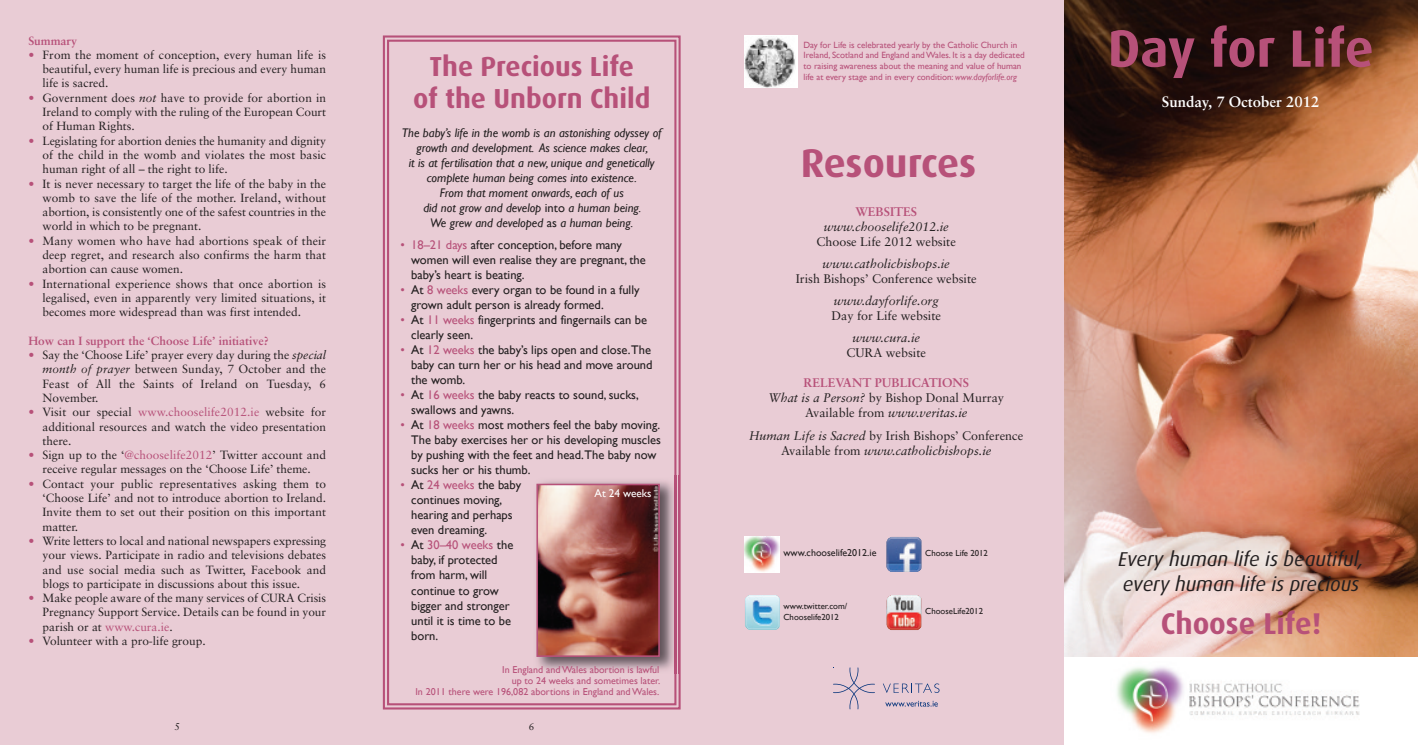
<style>
.page{position:relative;width:1418px;height:745px;background:#fff}
.page>*{position:absolute;margin:0;border:0;box-sizing:border-box;transform-origin:0 0}
.t1{font:700 52.5px "Dax";color:#b75179}
.t2{font:700 40px "Dax";letter-spacing:-.005em;color:#b75179}
.t3{font:700 30px "Dax";color:#b75179}
.t4{font:700 27.5px/32.5px "Dax";color:#b75179;text-align:center}
.t5{font:italic 20px/25px "Dax";color:#231f20}
.t6{font:700 15px "Sabon";color:#fff}
.t7{font:12.5px/15px "Gill Sans";color:#231f20}
.t8{font:italic 12.5px/15px "Gill Sans";color:#231f20;text-align:center}
.t9{font:12.5px/15px "Sabon";color:#231f20;text-align:center}
.t10{font:italic 12.5px/15px "Sabon";color:#231f20;text-align:center}
.t11{font:700 12.5px "Sabon";color:#b75179}
.t12{font:11.88px/14.2px "Sabon";color:#231f20;text-align:justify}
.t13{font:700 11.88px "Sabon";color:#b75179}
.t14{font:11.25px "Gill Sans";color:#fff}
.t15{font:10px/11.2px "Gill Sans";color:#b75179;text-align:right}
.t16{font:10px "Gill Sans";color:#231f20}
.t17{font:10px "Sabon";color:#231f20}
.t18{font:9px/10.9px "Gill Sans";color:#b75179}
.t19{font:8.75px/10.5px "Gill Sans";color:#231f20}
.s1{color:#b75179}
.s2{font-style:italic}
.s3{font-style:normal}
.s4{font-weight:700;color:#b75179}
</style>
<div class="page">
<div style="left:0;top:0;width:1417px;height:744px;background:#e9ccd5"></div>
<img style="left:1064px;top:0;width:353px;height:656px">
<div style="left:383px;top:35px;width:297px;height:674px;border:2px solid #b75179"></div>
<div style="left:387px;top:40px;width:289px;height:664px;border:2px solid #b75179"></div>
<div style="left:1064px;top:656px;width:353px;height:88px;background:#fff"></div>
<img style="left:1117px;top:667px;width:243px;height:66px">
<svg style="left:885px;top:700px;width:52px;height:6px"></svg>
<svg style="left:883px;top:683px;width:56px;height:9px"></svg>
<svg style="left:833px;top:667px;width:41px;height:41px"></svg>
<div style="left:744px;top:536px;width:36px;height:36px;background:#fff"></div>
<img style="left:744px;top:536px;width:35px;height:36px">
<img style="left:886px;top:537px;width:35px;height:34px">
<img style="left:745px;top:595px;width:35px;height:34px">
<img style="left:886px;top:595px;width:35px;height:35px">
<div style="left:744px;top:35px;width:53px;height:53px;background:#fff"></div>
<img style="left:744px;top:38px;width:51px;height:49px">
<img style="left:536px;top:475px;width:143px;height:198px">
<img style="left:539px;top:486px;width:118px;height:167px">
<div style="left:536px;top:483px;width:124px;height:173px;border:2px solid #b75179"></div>
<p class="t13" style="left:28px;top:35px;width:50px">Summary</p>
<p class="t12" style="left:43px;top:48px;width:285px;text-indent:-14px"><span class="s1">•</span> From the moment of conception, every human life is beautiful, every human life is precious and every human life is sacred.</p>
<p class="t12" style="left:43px;top:91px;width:285px;text-indent:-14px"><span class="s1">•</span> Government does <span class="s2">not</span> have to provide for abortion in Ireland to comply with the ruling of the European Court of Human Rights.</p>
<p class="t12" style="left:43px;top:134px;width:285px;text-indent:-14px"><span class="s1">•</span> Legislating for abortion denies the humanity and dignity of the child in the womb and violates the most basic human right of all – the right to life.</p>
<p class="t12" style="left:43px;top:177px;width:285px;text-indent:-14px"><span class="s1">•</span> It is never necessary to target the life of the baby in the womb to save the life of the mother. Ireland, without abortion, is consistently one of the safest countries in the world in which to be pregnant.</p>
<p class="t12" style="left:43px;top:234px;width:285px;text-indent:-14px"><span class="s1">•</span> Many women who have had abortions speak of their deep regret, and research also confirms the harm that abortion can cause women.</p>
<p class="t12" style="left:43px;top:277px;width:285px;text-indent:-14px"><span class="s1">•</span> International experience shows that once abortion is legalised, even in apparently very limited situations, it becomes more widespread than was first intended.</p>
<p class="t13" style="left:28px;top:335px;width:242px">How can I support the ‘Choose Life’ initiative?</p>
<p class="t12" style="left:43px;top:348px;width:285px;text-indent:-14px"><span class="s1">•</span> Say the ‘Choose Life’ prayer every day during the <span class="s2">special month of prayer</span> between Sunday, 7 October and the Feast of All the Saints of Ireland on Tuesday, 6<br>November.</p>
<p class="t12" style="left:43px;top:405px;width:285px;text-indent:-14px"><span class="s1">•</span> Visit our special <span class="s1">www.chooselife2012.ie</span> website for additional resources and watch the video presentation there.</p>
<p class="t12" style="left:28px;top:448px;width:299px;text-align:center"><span class="s1">•</span> Sign up to the ‘<span class="s1">@chooselife2012</span>’ Twitter account and receive regular messages on the ‘Choose Life’ theme.</p>
<p class="t12" style="left:43px;top:477px;width:285px;text-indent:-14px"><span class="s1">•</span> Contact your public representatives asking them to ‘Choose Life’ and not to introduce abortion to Ireland.<br>Invite them to set out their position on this important matter.</p>
<p class="t12" style="left:43px;top:534px;width:285px;text-indent:-14px"><span class="s1">•</span> Write letters to local and national newspapers expressing your views. Participate in radio and televisions debates and use social media such as Twitter, Facebook and blogs to participate in discussions about this issue.</p>
<p class="t12" style="left:43px;top:591px;width:285px;text-indent:-14px"><span class="s1">•</span> Make people aware of the many services of CURA Crisis Pregnancy Support Service. Details can be found in your parish or at <span class="s1">www.cura.ie</span>.</p>
<p class="t12" style="left:28px;top:634px;width:179px"><span class="s1">•</span> Volunteer with a pro-life group.</p>
<h3 class="t4" style="left:413px;top:53px;width:239px">The Precious Life<br>of the Unborn Child</h3>
<p class="t8" style="left:402px;top:125px;width:261px">The baby’s life in the womb is an astonishing odyssey of growth and development. As science makes clear,<br>it is at fertilisation that a new, unique and genetically complete human being comes into existence.<br>From that moment onwards, each of us<br>did not grow and develop <span class="s3">into</span> a human being.<br>We grew and developed <span class="s3">as</span> a human being.</p>
<p class="t7" style="left:411px;top:237px;width:236px;text-indent:-11px"><span class="s1">• 18–21 days</span> after conception, before many women will even realise they are pregnant, the baby’s heart is beating.</p>
<p class="t7" style="left:411px;top:282px;width:230px;text-indent:-11px"><span class="s1">•</span> At <span class="s1">8 weeks</span> every organ to be found in a fully grown adult person is already formed.</p>
<p class="t7" style="left:411px;top:312px;width:237px;text-indent:-11px"><span class="s1">•</span> At <span class="s1">11 weeks</span> fingerprints and fingernails can be clearly seen.</p>
<p class="t7" style="left:411px;top:342px;width:243px;text-indent:-11px"><span class="s1">•</span> At <span class="s1">12 weeks</span> the baby’s lips open and close.The baby can turn her or his head and move around the womb.</p>
<p class="t7" style="left:411px;top:387px;width:229px;text-indent:-11px"><span class="s1">•</span> At <span class="s1">16 weeks</span> the baby reacts to sound, sucks, swallows and yawns.</p>
<p class="t7" style="left:411px;top:417px;width:251px;text-indent:-11px"><span class="s1">•</span> At <span class="s1">18 weeks</span> most mothers feel the baby moving.<br>The baby exercises her or his developing muscles by pushing with the feet and head.The baby now sucks her or his thumb.</p>
<p class="t7" style="left:411px;top:477px;width:111px;text-indent:-11px"><span class="s1">•</span> At <span class="s1">24 weeks</span> the baby continues moving, hearing and perhaps even dreaming.</p>
<p class="t7" style="left:411px;top:537px;width:104px;text-indent:-11px"><span class="s1">•</span> At <span class="s1">30–40 weeks</span> the baby, if protected from harm, will continue to grow bigger and stronger until it is time to be born.</p>
<p class="t14" style="left:594px;top:486px;width:59px">At 24 weeks</p>
<p class="t15" style="left:415px;top:663px;width:246px">In England andWales abortion is lawful<br>up to 24 weeks and sometimes later.<br>In 2011 there were 196,082 abortions in England andWales.</p>
<p class="t17" style="left:174px;top:721px;width:7px">5</p>
<p class="t17" style="left:529px;top:721px;width:7px">6</p>
<p class="t18" style="left:803px;top:39px;width:223px">Day for Life is celebrated yearly by the Catholic Church in Ireland, Scotland and England andWales. It is a day dedicated to raising awareness about the meaning and value of human life at every stage and in every condition: <span class="s2">www.dayforlife.org</span></p>
<h2 class="t2" style="left:800px;top:149px;width:177px">Resources</h2>
<p class="t11" style="left:855px;top:206px;width:63px">WEBSITES</p>
<p class="t10" style="left:823px;top:219px;width:127px">www.chooselife2012.ie</p>
<p class="t9" style="left:816px;top:234px;width:141px">Choose Life 2012 website</p>
<p class="t10" style="left:822px;top:257px;width:129px">www.catholicbishops.ie</p>
<p class="t9" style="left:795px;top:272px;width:183px">Irish Bishops’ Conference website</p>
<p class="t10" style="left:833px;top:294px;width:106px">www.dayforlife.org</p>
<p class="t9" style="left:831px;top:309px;width:111px">Day for Life website</p>
<p class="t10" style="left:852px;top:331px;width:69px">www.cura.ie</p>
<p class="t9" style="left:846px;top:346px;width:81px">CURA website</p>
<p class="t9" style="left:768px;top:376px;width:237px"><span class="s4">RELEVANT PUBLICATIONS<br></span><span class="s2">What is a Person?</span> by Bishop Donal Murray<br>Available from <span class="s2">www.veritas.ie</span></p>
<p class="t10" style="left:749px;top:428px;width:275px">Human Life is Sacred <span class="s3">by Irish Bishops’ Conference<br>Available from</span> www.catholicbishops.ie</p>
<p class="t16" style="left:783px;top:547px;width:94px">www.chooselife2012.ie</p>
<p class="t19" style="left:783px;top:600px;width:65px">www.twitter.com/<br>Chooselife2012</p>
<p class="t19" style="left:925px;top:547px;width:64px">Choose Life 2012</p>
<p class="t19" style="left:925px;top:605px;width:59px">ChooseLife2012</p>
<h1 class="t1" style="left:1107px;top:31px;width:267px">Day for Life</h1>
<p class="t6" style="left:1161px;top:95px;width:159px">Sunday, 7 October 2012</p>
<h3 class="t5" style="left:1118px;top:548px;width:247px">Every human life is beautiful, every human life is precious</h3>
<h3 class="t3" style="left:1160px;top:612px;width:162px">Choose Life!</h3>
</div>
